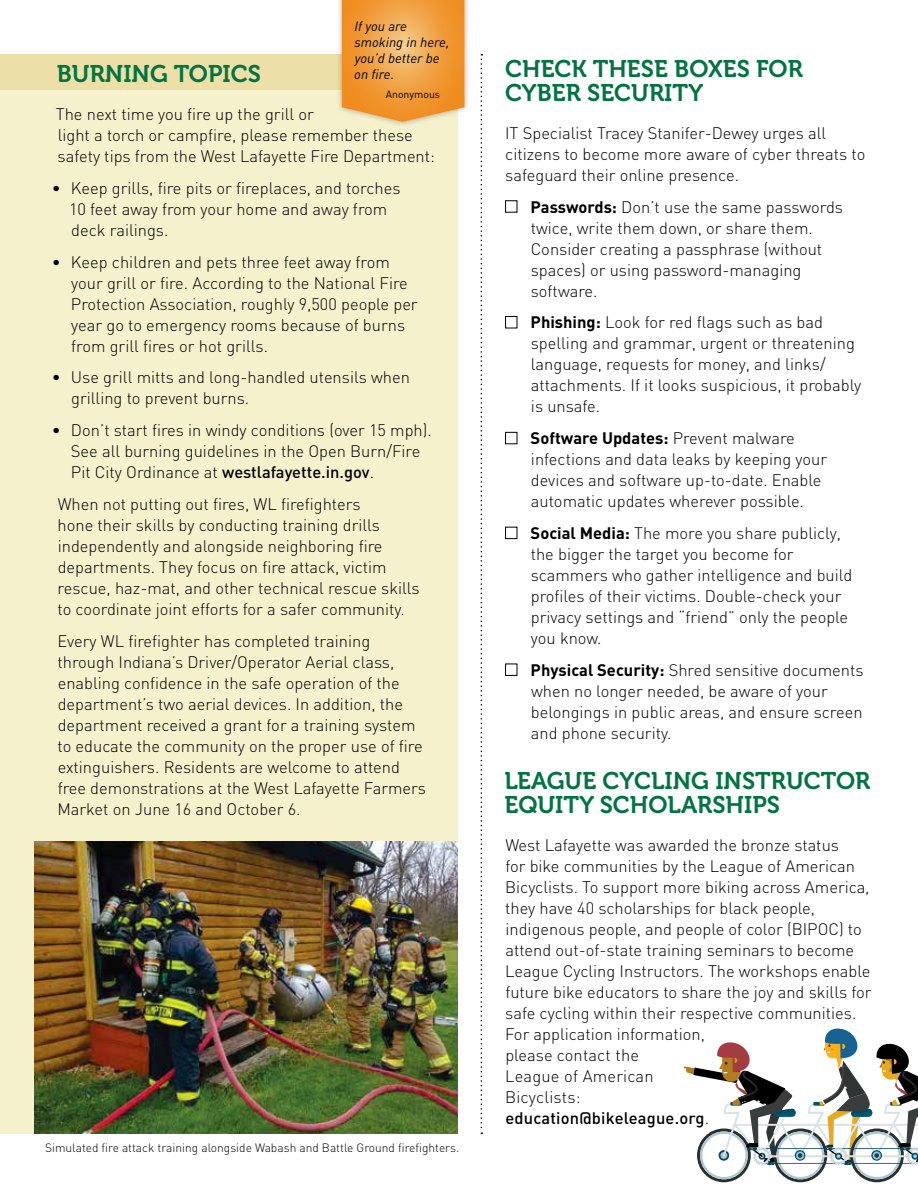
<style>
.page{position:relative;width:918px;height:1188px;background:#fff}
.page>*{position:absolute;margin:0;border:0;box-sizing:border-box;transform-origin:0 0}
.t1{font:24px/24px "Museo 700";color:#037342}
.t2{font:300 16.5px/21px "DIN";color:#000}
.t3{font:italic 13.5px/16.2px "DIN";color:#000}
.t4{font:300 12px "DIN";color:#000}
.t5{font:10.5px "DIN";color:#000}
.s1{font-weight:500}
.s2{font-weight:700}
</style>
<div class="page">
<div style="left:0;top:54px;width:458px;height:1080px;background:#f6f1cd"></div>
<div style="left:0;top:54px;width:456px;height:36px;background:#ecdfa7"></div>
<div style="left:336px;top:0;width:135px;height:128px;background:#000;opacity:.3"></div>
<svg style="left:342px;top:0;width:123px;height:122px;background:#f0a144"></svg>
<svg style="left:481px;top:54px;width:1px;height:1080px"></svg>
<div style="left:505px;top:200px;width:12px;height:13px;border:1px solid #000"></div>
<div style="left:505px;top:316px;width:12px;height:12px;border:1px solid #000"></div>
<div style="left:505px;top:432px;width:12px;height:12px;border:1px solid #000"></div>
<div style="left:505px;top:527px;width:12px;height:12px;border:1px solid #000"></div>
<div style="left:505px;top:664px;width:12px;height:12px;border:1px solid #000"></div>
<img style="left:34px;top:841px;width:424px;height:293px">
<svg style="left:684px;top:1028px;width:234px;height:154px"></svg>
<p class="t3" style="left:354px;top:17px;width:97px">If you are smoking in here, you’d better be on fire.</p>
<p class="t5" style="left:386px;top:88px;width:56px">Anonymous</p>
<h1 class="t1" style="left:57px;top:62px;width:206px">BURNING TOPICS</h1>
<p class="t2" style="left:56px;top:103px;width:381px">The next time you fire up the grill or<br>light a torch or campfire, please remember these safety tips from the West Lafayette Fire Department:</p>
<p class="t2" style="left:69px;top:177px;width:333px;text-indent:-17px">• Keep grills, fire pits or fireplaces, and torches<br>10 feet away from your home and away from deck railings.</p>
<p class="t2" style="left:71px;top:251px;width:348px;text-indent:-19px">• Keep children and pets three feet away from your grill or fire. According to the National Fire Protection Association, roughly 9,500 people per year go to emergency rooms because of burns from grill fires or hot grills.</p>
<p class="t2" style="left:71px;top:367px;width:340px;text-indent:-19px">• Use grill mitts and long-handled utensils when grilling to prevent burns.</p>
<p class="t2" style="left:71px;top:420px;width:363px;text-indent:-19px">• Don’t start fires in windy conditions (over 15 mph).<br>See all burning guidelines in the Open Burn/Fire<br>Pit City Ordinance at <span class="s1">westlafayette.in.gov</span>.</p>
<p class="t2" style="left:58px;top:493px;width:364px">When not putting out fires, WL firefighters<br>hone their skills by conducting training drills independently and alongside neighboring fire departments. They focus on fire attack, victim rescue, haz-mat, and other technical rescue skills to coordinate joint efforts for a safer community.</p>
<p class="t2" style="left:57px;top:630px;width:370px">Every WL firefighter has completed training through Indiana’s Driver/Operator Aerial class, enabling confidence in the safe operation of the department’s two aerial devices. In addition, the department received a grant for a training system to educate the community on the proper use of fire extinguishers. Residents are welcome to attend free demonstrations at the West Lafayette Farmers Market on June 16 and October 6.</p>
<p class="t4" style="left:45px;top:1141px;width:416px">Simulated fire attack training alongside Wabash and Battle Ground firefighters.</p>
<h1 class="t1" style="left:505px;top:57px;width:299px">CHECK THESE BOXES FOR<br>CYBER SECURITY</h1>
<p class="t2" style="left:505px;top:122px;width:362px">IT Specialist Tracey Stanifer-Dewey urges all citizens to become more aware of cyber threats to safeguard their online presence.</p>
<p class="t2" style="left:531px;top:196px;width:314px"><span class="s2">Passwords:</span> Don’t use the same passwords twice, write them down, or share them.<br>Consider creating a passphrase (without spaces) or using password-managing software.</p>
<p class="t2" style="left:531px;top:312px;width:332px"><span class="s2">Phishing:</span> Look for red flags such as bad spelling and grammar, urgent or threatening language, requests for money, and links/ attachments. If it looks suspicious, it probably is unsafe.</p>
<p class="t2" style="left:531px;top:428px;width:298px"><span class="s2">Software Updates:</span> Prevent malware infections and data leaks by keeping your devices and software up-to-date. Enable automatic updates wherever possible.</p>
<p class="t2" style="left:531px;top:522px;width:323px"><span class="s2">Social Media:</span> The more you share publicly, the bigger the target you become for scammers who gather intelligence and build profiles of their victims. Double-check your privacy settings and “friend” only the people you know.</p>
<p class="t2" style="left:531px;top:659px;width:335px"><span class="s2">Physical Security:</span> Shred sensitive documents when no longer needed, be aware of your belongings in public areas, and ensure screen and phone security.</p>
<h1 class="t1" style="left:505px;top:769px;width:367px">LEAGUE CYCLING INSTRUCTOR<br>EQUITY SCHOLARSHIPS</h1>
<p class="t2" style="left:505px;top:835px;width:368px">West Lafayette was awarded the bronze status<br>for bike communities by the League of American Bicyclists. To support more biking across America, they have 40 scholarships for black people, indigenous people, and people of color (BIPOC) to attend out-of-state training seminars to become League Cycling Instructors. The workshops enable future bike educators to share the joy and skills for safe cycling within their respective communities.<br>For application information,<br>please contact the<br>League of American<br>Bicyclists:<br><span class="s1">education@bikeleague.org</span>.</p>
</div>
